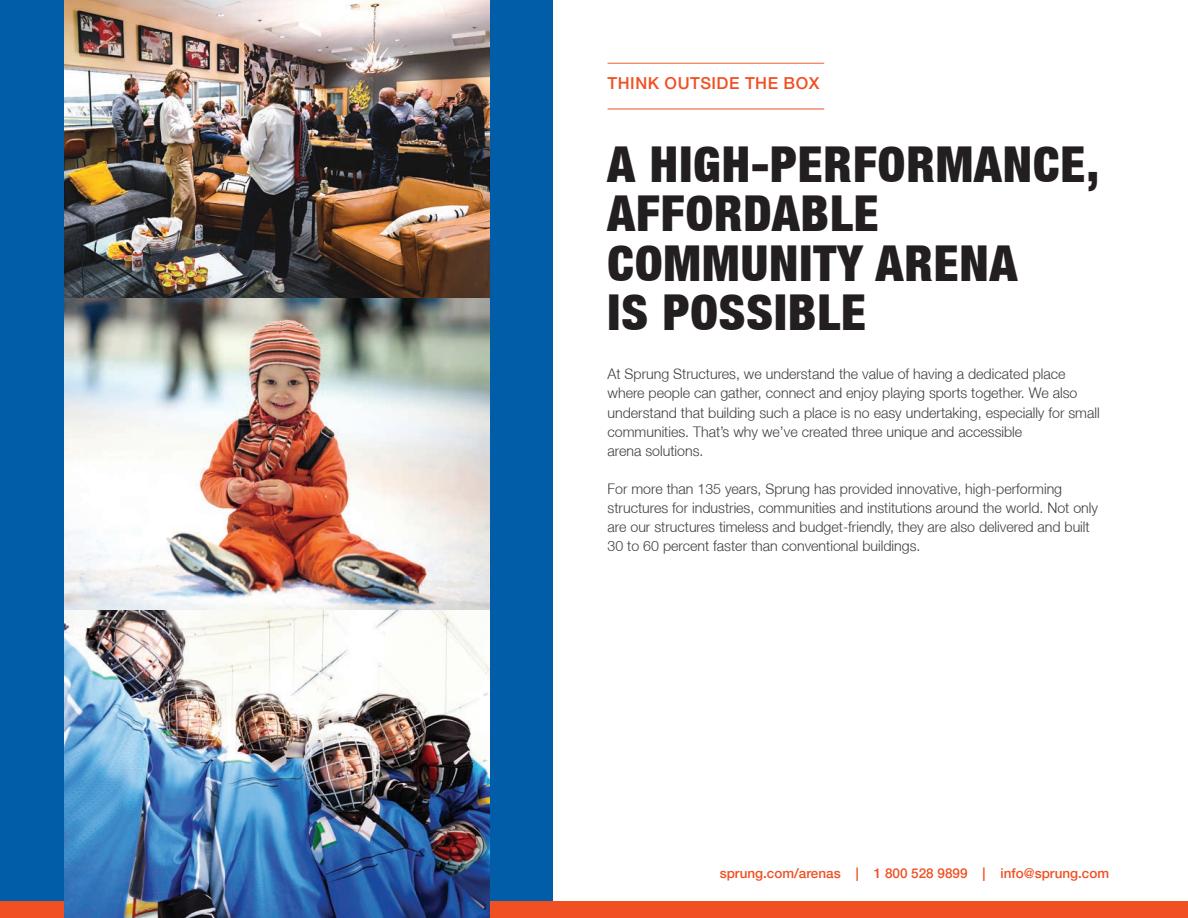
<style>
.page{position:relative;width:1188px;height:918px;background:#fff}
.page>*{position:absolute;margin:0;border:0;box-sizing:border-box;transform-origin:0 0}
.t1{font:900 condensed 49.5px/49.5px "Helvetica Neue LT";letter-spacing:.02em;color:#231f20}
.t2{font:500 16.5px "Helvetica Neue LT";letter-spacing:.03em;color:#f05022}
.t3{font:300 14.7px/19.2px "Helvetica Neue LT";color:#3e3e3f}
.t4{font:500 13.5px "Helvetica Neue LT";color:#f05022}
</style>
<div class="page">
<div style="left:0;top:0;width:553px;height:918px;background:#015da7"></div>
<div style="left:0;top:901px;width:1188px;height:17px;background:#f05022"></div>
<img style="left:64px;top:0;width:425px;height:611px">
<hr style="left:608px;top:63px;width:216px;height:1px;background:#f2632f">
<hr style="left:608px;top:109px;width:216px;height:1px;background:#f05022">
<img style="left:64px;top:611px;width:425px;height:307px">
<p class="t2" style="left:608px;top:73px;width:213px">THINK OUTSIDE THE BOX</p>
<p class="t1" style="left:608px;top:139px;width:493px">A HIGH-PERFORMANCE,<br>AFFORDABLE<br>COMMUNITY ARENA<br>IS POSSIBLE</p>
<p class="t3" style="left:608px;top:364px;width:494px">At Sprung Structures, we understand the value of having a dedicated place where people can gather, connect and enjoy playing sports together. We also understand that building such a place is no easy undertaking, especially for small communities. That’s why we’ve created three unique and accessible<br>arena solutions.</p>
<p class="t3" style="left:608px;top:479px;width:492px">For more than 135 years, Sprung has provided innovative, high-performing structures for industries, communities and institutions around the world. Not only are our structures timeless and budget-friendly, they are also delivered and built 30 to 60 percent faster than conventional buildings.</p>
<p class="t4" style="left:720px;top:865px;width:391px">sprung.com/arenas | 1 800 528 9899 | info@sprung.com</p>
</div>
